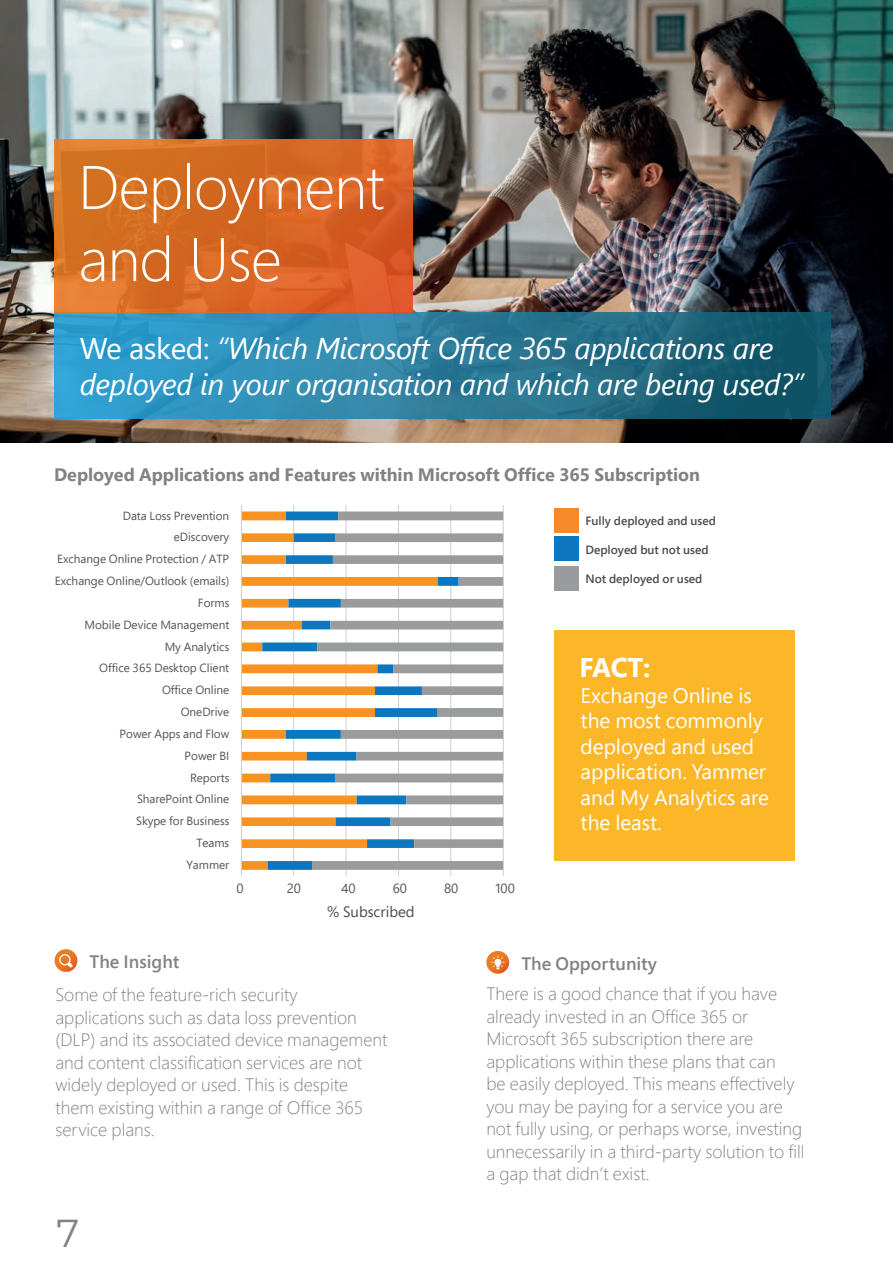
<style>
.page{position:relative;width:893px;height:1263px;background:#fff}
.page>*{position:absolute;margin:0;border:0;box-sizing:border-box;transform-origin:0 0}
.t1{font:300 61.5px/72px "Segoe UI";letter-spacing:-.015em;color:#fff}
.t2{font:39px "Montserrat";color:#808285}
.t3{font:italic 30px/36px "Segoe UI";letter-spacing:-.015em;color:#fff}
.t4{font:700 27px "Segoe Pro";color:#fff}
.t5{font:21px/25.5px "Segoe Pro";color:#fff}
.t6{font:300 18px/22.5px "Segoe Pro";color:#808285}
.t7{font:700 18px "Segoe Pro";color:#808285}
.t8{font:600 18px "Segoe Pro";color:#808285}
.t9{font:15px "Segoe Pro";color:#4b4c4d}
.t10{font:13.2px "Segoe Pro";color:#525456}
.t11{font:600 12px "Segoe Pro";color:#4b4c4d}
.t12{font:11.85px/21.9px "Segoe Pro";color:#525456;text-align:right}
.s1{font-style:normal}
</style>
<div class="page">
<svg style="left:241px;top:505px;width:263px;height:372px"></svg>
<img style="left:0;top:0;width:893px;height:442px">
<svg style="left:55px;top:313px;width:776px;height:106px;background:#277c9d"></svg>
<svg style="left:54px;top:139px;width:358px;height:174px;background:#d76925"></svg>
<div style="left:554px;top:630px;width:241px;height:230px;background:#fcb728"></div>
<div style="left:554px;top:508px;width:24px;height:24px;background:#f68a2a"></div>
<div style="left:554px;top:537px;width:24px;height:24px;background:#0c77be"></div>
<div style="left:554px;top:567px;width:24px;height:24px;background:#999b9c"></div>
<svg style="left:55px;top:949px;width:22px;height:23px"></svg>
<svg style="left:486px;top:951px;width:23px;height:23px"></svg>
<h1 class="t1" style="left:78px;top:145px;width:308px">Deployment and Use</h1>
<h3 class="t3" style="left:80px;top:326px;width:725px"><span class="s1">We asked:</span> “Which Microsoft Office 365 applications are deployed in your organisation and which are being used?”</h3>
<p class="t7" style="left:54px;top:462px;width:648px">Deployed Applications and Features within Microsoft Office 365 Subscription</p>
<p class="t11" style="left:585px;top:512px;width:132px">Fully deployed and used</p>
<p class="t11" style="left:585px;top:541px;width:125px">Deployed but not used</p>
<p class="t11" style="left:585px;top:571px;width:119px">Not deployed or used</p>
<p class="t12" style="left:55px;top:504px;width:176px">Data Loss Prevention<br>eDiscovery<br>Exchange Online Protection / ATP<br>Exchange Online/Outlook (emails)<br>Forms<br>Mobile Device Management<br>My Analytics<br>Office 365 Desktop Client<br>Office Online<br>OneDrive<br>Power Apps and Flow<br>Power BI<br>Reports<br>SharePoint Online<br>Skype for Business<br>Teams<br>Yammer</p>
<h3 class="t4" style="left:580px;top:648px;width:72px">FACT:</h3>
<p class="t5" style="left:581px;top:682px;width:190px">Exchange Online is the most commonly deployed and used application. Yammer and My Analytics are the least.</p>
<p class="t10" style="left:236px;top:879px;width:9px">0</p>
<p class="t10" style="left:287px;top:879px;width:16px">20</p>
<p class="t10" style="left:341px;top:879px;width:16px">40</p>
<p class="t10" style="left:393px;top:879px;width:16px">60</p>
<p class="t10" style="left:444px;top:879px;width:16px">80</p>
<p class="t10" style="left:495px;top:879px;width:21px">100</p>
<p class="t9" style="left:327px;top:901px;width:89px">% Subscribed</p>
<p class="t8" style="left:90px;top:950px;width:92px">The Insight</p>
<p class="t8" style="left:521px;top:951px;width:137px">The Opportunity</p>
<p class="t6" style="left:55px;top:983px;width:334px">Some of the feature-rich security applications such as data loss prevention (DLP) and its associated device management and content classification services are not widely deployed or used. This is despite them existing within a range of Office 365 service plans.</p>
<h2 class="t2" style="left:57px;top:1206px;width:24px">7</h2>
<p class="t6" style="left:486px;top:982px;width:320px">There is a good chance that if you have already invested in an Office 365 or Microsoft 365 subscription there are applications within these plans that can<br>be easily deployed. This means effectively you may be paying for a service you are not fully using, or perhaps worse, investing unnecessarily in a third-party solution to fill a gap that didn’t exist.</p>
</div>
